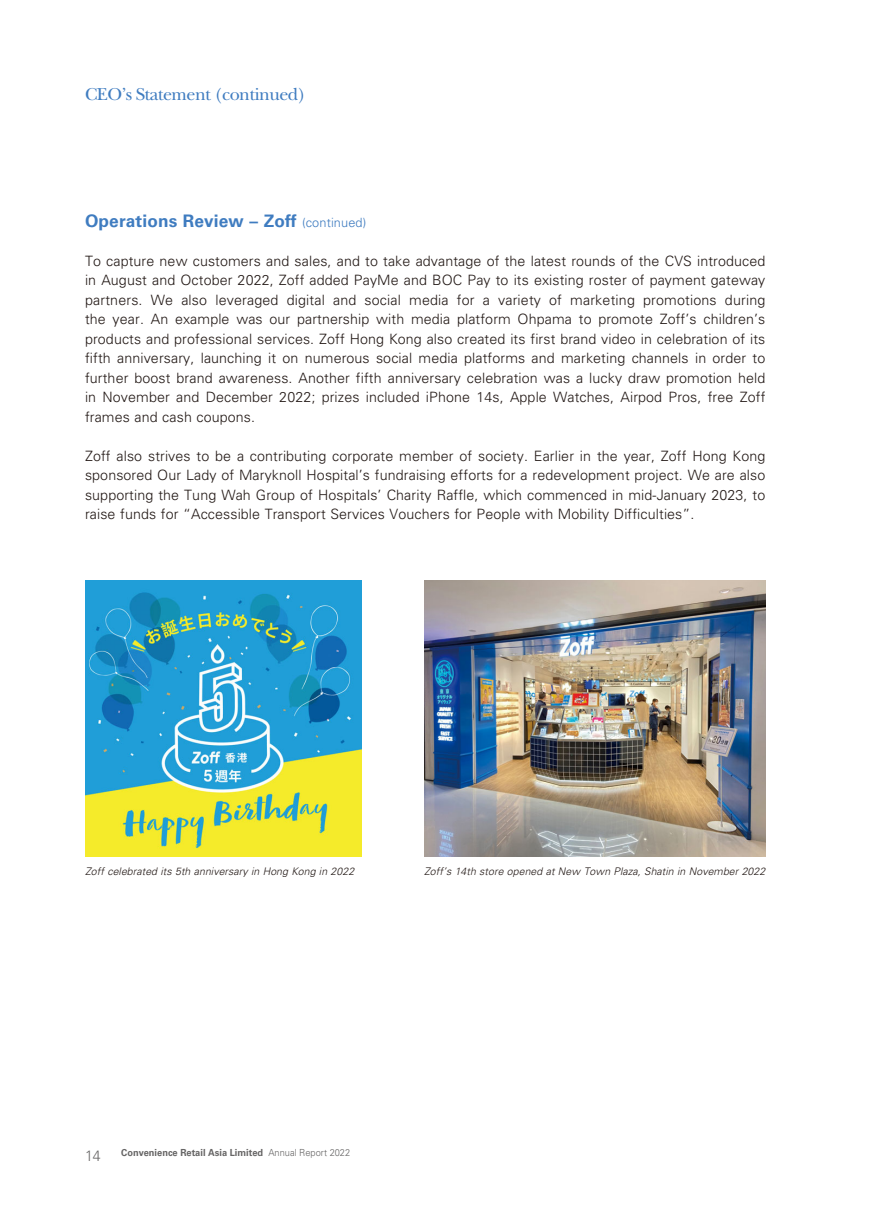
<style>
.page{position:relative;width:893px;height:1212px;background:#fff}
.page>*{position:absolute;margin:0;border:0;box-sizing:border-box;transform-origin:0 0}
.t1{font:18px "New Baskerville Std";letter-spacing:-.03em;color:#3f7cc0}
.t2{font:700 17.25px "Univers LT Std";letter-spacing:.01em;color:#3f7cc0}
.t3{font:300 15px "Univers LT Std";color:#666565;scale:.95 1}
.t4{font:300 14.25px/19.5px "Univers LT Std";letter-spacing:.01em;color:#231916;text-align:justify}
.t5{font:italic 300 10.5px "Univers LT Std";letter-spacing:.01em;color:#231916}
.t6{font:700 9.75px "Univers LT Std";color:#666565;scale:.95 1}
.s1{font-weight:300;font-size:12.75px}
.s2{font-weight:300}
</style>
<div class="page">
<img style="left:85px;top:580px;width:276px;height:276px">
<img style="left:424px;top:580px;width:341px;height:276px">
<p class="t1" style="left:85px;top:87px;width:222px">CEO’s Statement (continued)</p>
<p class="t2" style="left:85px;top:213px;width:283px">Operations Review – Zoff <span class="s1">(continued)</span></p>
<p class="t4" style="left:85px;top:252px;width:682px">To capture new customers and sales, and to take advantage of the latest rounds of the CVS introduced in August and October 2022, Zoff added PayMe and BOC Pay to its existing roster of payment gateway partners. We also leveraged digital and social media for a variety of marketing promotions during the year. An example was our partnership with media platform Ohpama to promote Zoff’s children’s products and professional services. Zoff Hong Kong also created its first brand video in celebration of its fifth anniversary, launching it on numerous social media platforms and marketing channels in order to further boost brand awareness. Another fifth anniversary celebration was a lucky draw promotion held in November and December 2022; prizes included iPhone 14s, Apple Watches, Airpod Pros, free Zoff frames and cash coupons.</p>
<p class="t4" style="left:85px;top:447px;width:682px">Zoff also strives to be a contributing corporate member of society. Earlier in the year, Zoff Hong Kong sponsored Our Lady of Maryknoll Hospital’s fundraising efforts for a redevelopment project. We are also supporting the Tung Wah Group of Hospitals’ Charity Raffle, which commenced in mid-January 2023, to raise funds for “Accessible Transport Services Vouchers for People with Mobility Difficulties”.</p>
<p class="t5" style="left:85px;top:866px;width:271px">Zoff celebrated its 5th anniversary in Hong Kong in 2022</p>
<p class="t5" style="left:424px;top:866px;width:343px">Zoff’s 14th store opened at New Town Plaza, Shatin in November 2022</p>
<p class="t3" style="left:85px;top:1148px;width:18px">14</p>
<p class="t6" style="left:121px;top:1148px;width:243px">Convenience Retail Asia Limited <span class="s2">Annual Report 2022</span></p>
</div>
